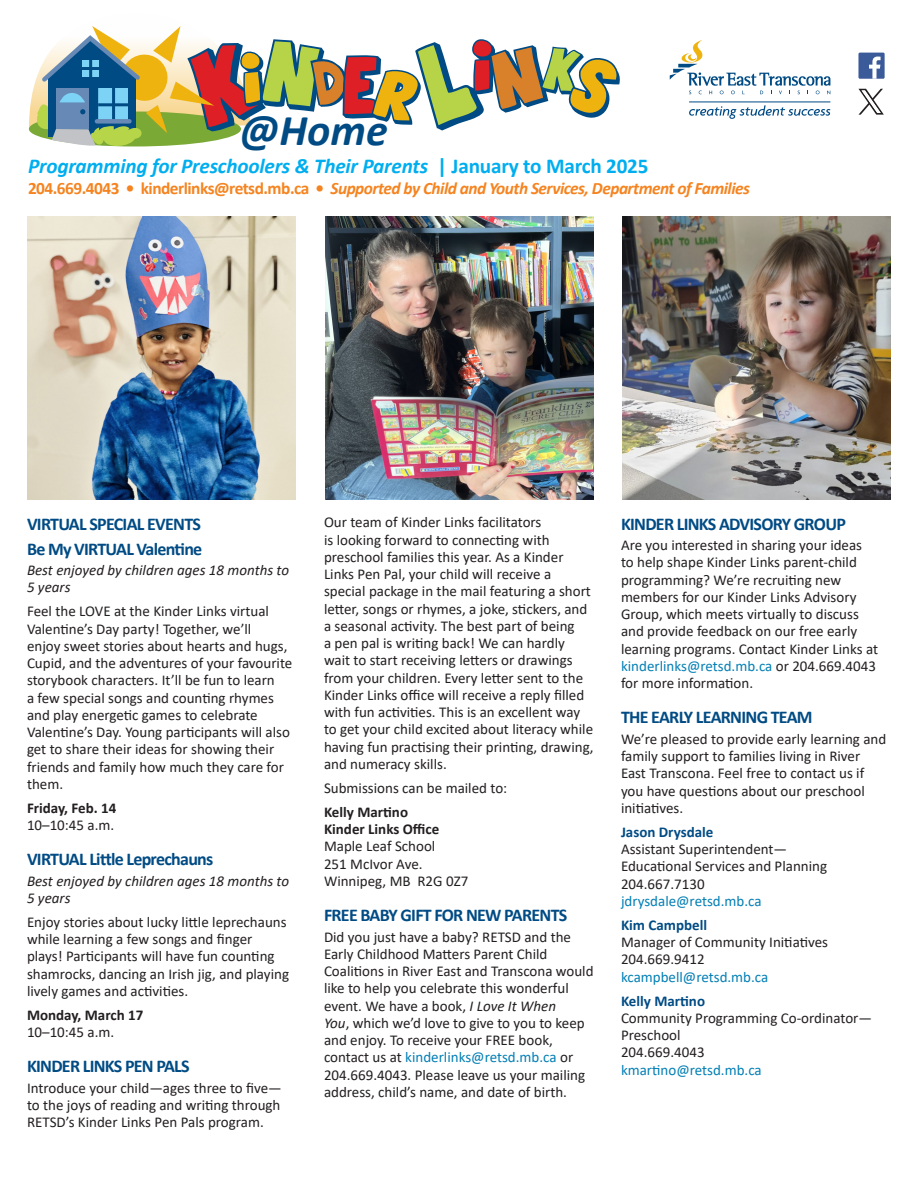
<style>
.page{position:relative;width:918px;height:1188px;background:#fff}
.page>*{position:absolute;margin:0;border:0;box-sizing:border-box;transform-origin:0 0}
.t1{font:italic 700 44.1px "Calibri";color:#004b84}
.t2{font:italic 700 21.3px "Calibri";letter-spacing:-.01em;color:#00aeef}
.bod{font:700 18px "Calibri";letter-spacing:-.04em;color:#004b84}
.t3{font:italic 700 17.4px "Calibri";letter-spacing:-.03em;color:#f58420}
.bod-2{font:15px/17.2px "Calibri";color:#231f20}
.bod-3{font:italic 15px/17.2px "Calibri";color:#231f20}
.bod-4{font:700 15px/17.2px "Calibri";color:#231f20}
.s1{font-style:normal}
.s2{font-style:normal;font-size:21.15px}
.s3{font-weight:400}
.s4{font-weight:700}
.s5{font-style:italic}
.s6{color:#037fb5}
.s7{font-weight:700;color:#004b84}
</style>
<div class="page">
<svg style="left:29px;top:26px;width:591px;height:121px"></svg>
<svg style="left:670px;top:40px;width:160px;height:54px"></svg>
<svg style="left:689px;top:105px;width:141px;height:14px"></svg>
<hr style="left:689px;top:102px;width:141px;height:1px;background:#004b84">
<div style="left:858px;top:53px;width:27px;height:26px;background:#3b5a9a"></div>
<svg style="left:869px;top:57px;width:12px;height:22px"></svg>
<svg style="left:859px;top:89px;width:25px;height:26px"></svg>
<img style="left:27px;top:216px;width:269px;height:283px">
<img style="left:622px;top:216px;width:269px;height:283px">
<img style="left:325px;top:216px;width:269px;height:283px">
<h1 class="t1" style="left:240px;top:99px;width:150px">@Home</h1>
<h2 class="t2" style="left:28px;top:151px;width:622px">Programming for Preschoolers &amp; Their Parents <span class="s1">| January to March</span> <span class="s2">2025</span></h2>
<p class="t3" style="left:28px;top:176px;width:723px"><span class="s1">204.669.4043 • kinderlinks@retsd.mb.ca •</span> Supported by Child and Youth Services, Department of Families</p>
<p class="bod" style="left:27px;top:511px;width:175px">VIRTUAL SPECIAL EVENTS</p>
<p class="bod" style="left:27px;top:536px;width:177px">Be My VIRTUAL Valentine</p>
<p class="bod-3" style="left:27px;top:561px;width:264px">Best enjoyed by children ages 18 months to<br>5 years</p>
<p class="bod-2" style="left:27px;top:602px;width:267px">Feel the LOVE at the Kinder Links virtual Valentine’s Day party! Together, we’ll<br>enjoy sweet stories about hearts and hugs, Cupid, and the adventures of your favourite storybook characters. It’ll be fun to learn<br>a few special songs and counting rhymes and play energetic games to celebrate Valentine’s Day. Young participants will also get to share their ideas for showing their friends and family how much they care for them.</p>
<p class="bod-4" style="left:27px;top:799px;width:91px">Friday, Feb. 14<br><span class="s3">10–10:45 a.m.</span></p>
<p class="bod" style="left:27px;top:846px;width:188px">VIRTUAL Little Leprechauns</p>
<p class="bod-3" style="left:27px;top:871px;width:264px">Best enjoyed by children ages 18 months to<br>5 years</p>
<p class="bod-2" style="left:27px;top:913px;width:264px">Enjoy stories about lucky little leprechauns while learning a few songs and finger plays! Participants will have fun counting shamrocks, dancing an Irish jig, and playing lively games and activities.</p>
<p class="bod-4" style="left:27px;top:1006px;width:118px">Monday, March 17<br><span class="s3">10–10:45 a.m.</span></p>
<p class="bod" style="left:27px;top:1054px;width:164px">KINDER LINKS PEN PALS</p>
<p class="bod-2" style="left:27px;top:1079px;width:256px;text-align:justify">Introduce your child—ages three to five— to the joys of reading and writing through RETSD’s Kinder Links Pen Pals program.</p>
<p class="bod-2" style="left:324px;top:514px;width:271px">Our team of Kinder Links facilitators<br>is looking forward to connecting with preschool families this year. As a Kinder Links Pen Pal, your child will receive a special package in the mail featuring a short letter, songs or rhymes, a joke, stickers, and a seasonal activity. The best part of being<br>a pen pal is writing back! We can hardly wait to start receiving letters or drawings from your children. Every letter sent to the Kinder Links office will receive a reply filled with fun activities. This is an excellent way to get your child excited about literacy while having fun practising their printing, drawing, and numeracy skills.</p>
<p class="bod-2" style="left:324px;top:779px;width:185px">Submissions can be mailed to:</p>
<p class="bod-2" style="left:324px;top:803px;width:146px"><span class="s4">Kelly Martino<br>Kinder Links Office<br></span>Maple Leaf School<br>251 McIvor Ave.<br>Winnipeg, MB R2G 0Z7</p>
<p class="bod" style="left:324px;top:902px;width:245px">FREE BABY GIFT FOR NEW PARENTS</p>
<p class="bod-2" style="left:324px;top:928px;width:271px">Did you just have a baby? RETSD and the Early Childhood Matters Parent Child Coalitions in River East and Transcona would like to help you celebrate this wonderful event. We have a book, <span class="s5">I Love It When<br>You</span>, which we’d love to give to you to keep and enjoy. To receive your FREE book, contact us at <span class="s6">kinderlinks@retsd.mb.ca</span> or 204.669.4043. Please leave us your mailing address, child’s name, and date of birth.</p>
<p class="bod" style="left:621px;top:511px;width:226px">KINDER LINKS ADVISORY GROUP</p>
<p class="bod-2" style="left:621px;top:536px;width:259px">Are you interested in sharing your ideas to help shape Kinder Links parent-child programming? We’re recruiting new members for our Kinder Links Advisory Group, which meets virtually to discuss and provide feedback on our free early learning programs. Contact Kinder Links at <span class="s6">kinderlinks@retsd.mb.ca</span> or 204.669.4043 for more information.</p>
<p class="bod" style="left:621px;top:705px;width:193px">THE EARLY LEARNING TEAM</p>
<p class="bod-2" style="left:621px;top:730px;width:267px">We’re pleased to provide early learning and family support to families living in River East Transcona. Feel free to contact us if you have questions about our preschool initiatives.</p>
<p class="bod-2" style="left:621px;top:823px;width:208px"><span class="s7">Jason Drysdale<br></span>Assistant Superintendent—<br>Educational Services and Planning<br>204.667.7130 <span class="s6">jdrysdale@retsd.mb.ca</span></p>
<p class="bod-2" style="left:621px;top:916px;width:209px"><span class="s7">Kim Campbell<br></span>Manager of Community Initiatives<br>204.669.9412 <span class="s6">kcampbell@retsd.mb.ca</span></p>
<p class="bod-2" style="left:621px;top:992px;width:253px"><span class="s7">Kelly Martino<br></span>Community Programming Co-ordinator—<br>Preschool<br>204.669.4043<br><span class="s6">kmartino@retsd.mb.ca</span></p>
</div>
